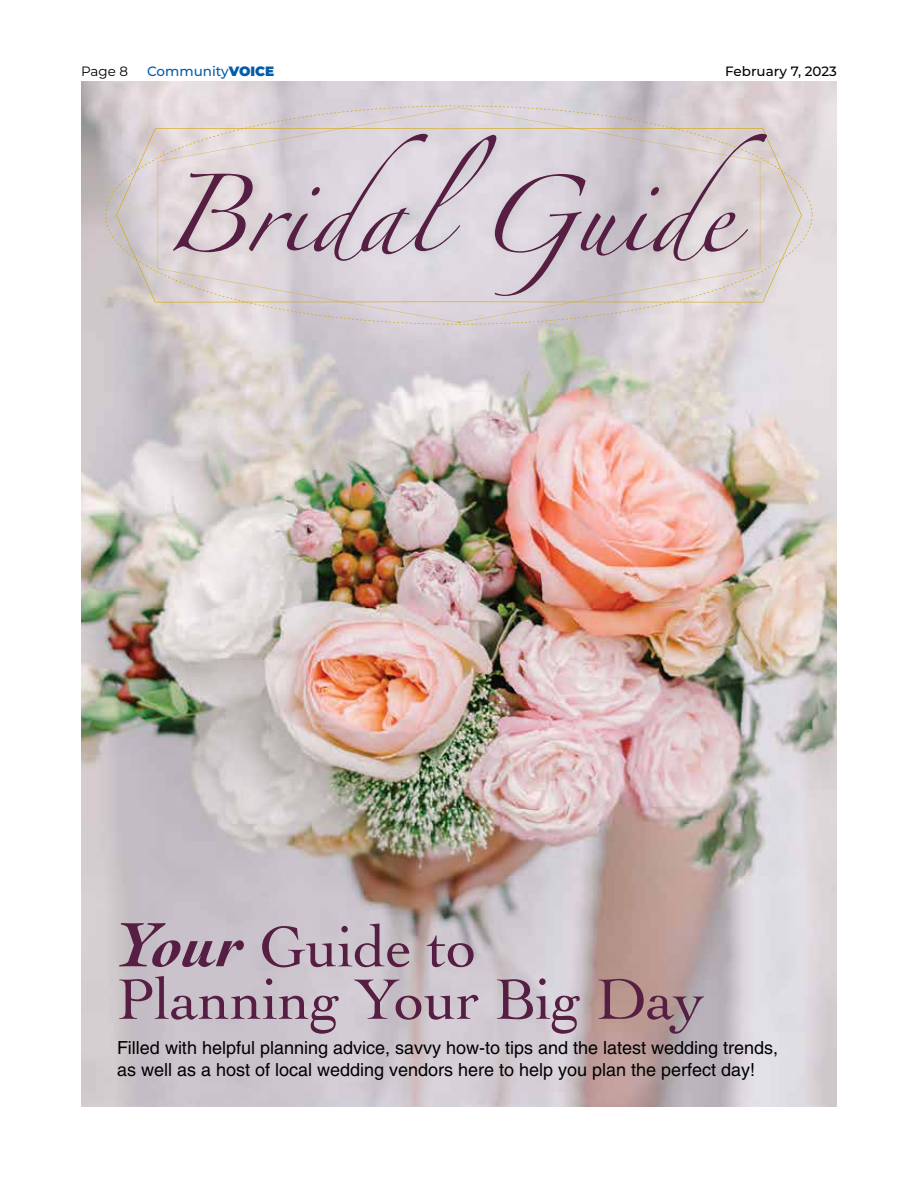
<style>
.page{position:relative;width:918px;height:1188px;background:#fff}
.page>*{position:absolute;margin:0;border:0;box-sizing:border-box;transform-origin:0 0}
.t1{font:172.5px "Zapfino Extra LT Pro";color:#551e42}
.t2{font:60px/52.5px "Cochin LT Std";color:#551e42}
.t3{font:18px/21.6px "Helvetica LT Std";color:#000}
.t4{font:500 13.5px "Montserrat";color:#005daa}
.t5{font:500 13.5px "Montserrat";color:#000}
.t6{font:13.5px "Montserrat";color:#000}
.s1{font-weight:900}
.s2{font-family:"Cochin";font-weight:700;font-style:italic;font-size:66px}
</style>
<div class="page">
<img style="left:81px;top:81px;width:756px;height:1026px">
<svg style="left:106px;top:106px;width:706px;height:219px;background:#d7cfd1"></svg>
<div style="left:166px;top:126px;width:613px;height:182px;background:#a7a9ac;opacity:.35"></div>
<p class="t6" style="left:81px;top:62px;width:49px">Page 8</p>
<p class="t4" style="left:147px;top:62px;width:129px">Community<span class="s1">VOICE</span></p>
<p class="t5" style="left:725px;top:62px;width:113px">February 7, 2023</p>
<h1 class="t1" style="left:161px;top:90px;width:572px">Bridal Guide</h1>
<h2 class="t2" style="left:117px;top:921px;width:589px"><span class="s2">Your</span> Guide to<br>Planning Your Big Day</h2>
<p class="t3" style="left:117px;top:1037px;width:663px">Filled with helpful planning advice, savvy how-to tips and the latest wedding trends, as well as a host of local wedding vendors here to help you plan the perfect day!</p>
</div>
